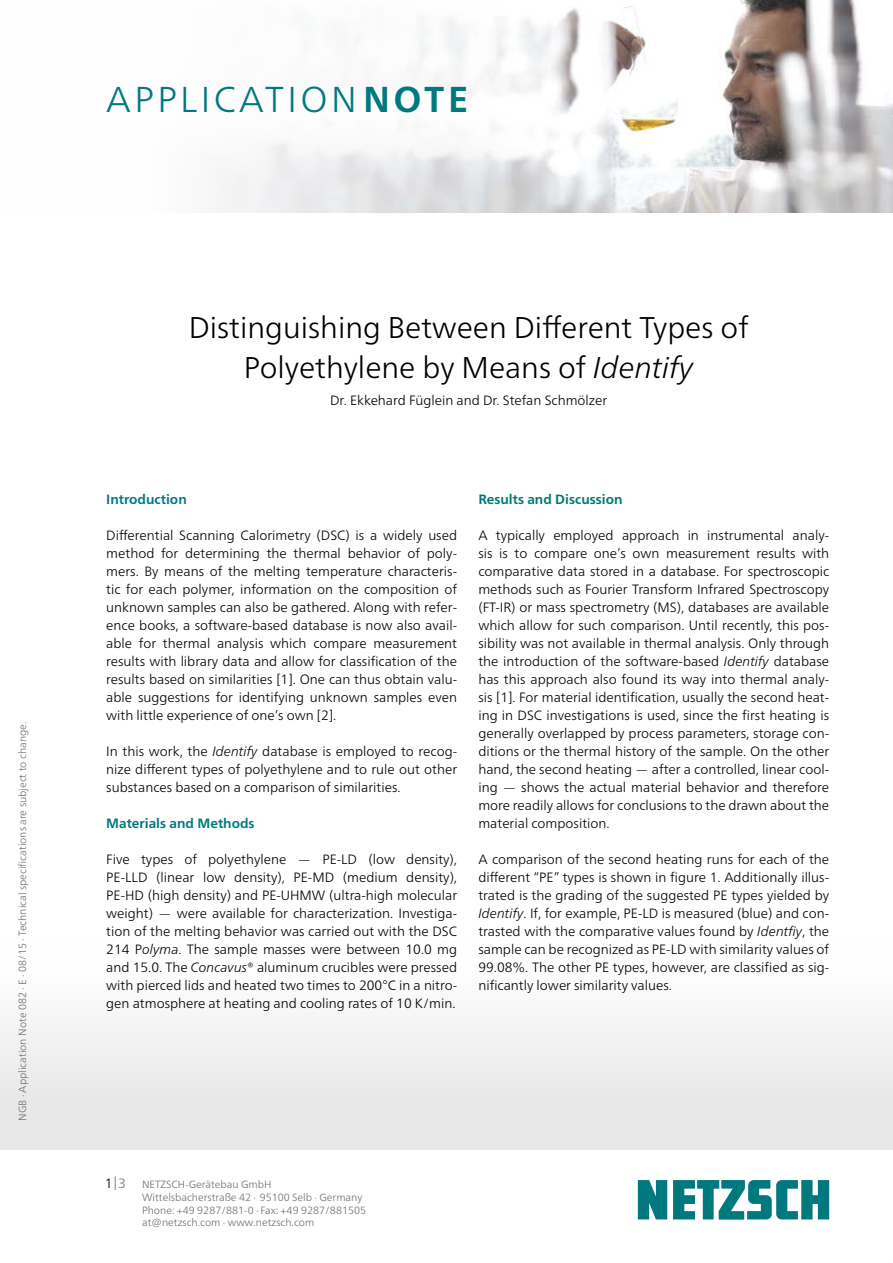
<style>
.page{position:relative;width:893px;height:1263px;background:#fff}
.page>*{position:absolute;margin:0;border:0;box-sizing:border-box;transform-origin:0 0}
.Fließtext_engl{font:300 36px "Frutiger Neue LTW1 G";letter-spacing:.095em;color:#00797e}
.D_Fließtext{font:300 30px "Frutiger Neue LTW1 G";color:#000}
.D_Fließtext-2{font:300 13.5px/18px "Frutiger Neue LTW1 G";color:#000;text-align:justify}
.D_Fließtext-3{font:700 13.5px "Frutiger Neue LTW1 G";color:#00797e}
.D_Fließtext-4{font:700 13.5px "Frutiger Neue LTW1 G";color:#007872}
.t1{font:300 13.5px "Frutiger Neue LTW1 G";color:#6f6f6e}
.E_Bildunterschrift{font:300 10.5px "Frutiger Neue LTW1 G";color:#6f6f6e}
.s1{font-weight:700}
.s2{font-style:italic}
.s3{color:#000}
</style>
<div class="page">
<img style="left:219px;top:0;width:674px;height:212px">
<svg style="left:638px;top:1180px;width:191px;height:39px"></svg>
<p class="Fließtext_engl" style="left:106px;top:78px;width:363px">APPLICATION<span class="s1">NOTE</span></p>
<p class="E_Bildunterschrift" style="left:16px;top:1121px;width:401px;rotate:-90deg">NGB · Application Note 082 · E · 08/15 · Technical specifications are subject to change.</p>
<p class="D_Fließtext" style="left:189px;top:309px;width:561px">Distinguishing Between Different Types of</p>
<p class="D_Fließtext" style="left:244px;top:349px;width:451px">Polyethylene by Means of <span class="s2">Identify</span></p>
<p class="D_Fließtext-2" style="left:330px;top:391px;width:278px">Dr. Ekkehard Füglein and Dr. Stefan Schmölzer</p>
<p class="D_Fließtext-3" style="left:106px;top:491px;width:82px">Introduction</p>
<p class="D_Fließtext-2" style="left:106px;top:526px;width:352px">Differential Scanning Calorimetry (DSC) is a widely used method for determining the thermal behavior of poly&shy;mers. By means of the melting temperature characteris&shy;tic for each polymer, information on the composition of unknown samples can also be gathered. Along with refer&shy;ence books, a software-based database is now also avail&shy;able for thermal analysis which compare measurement results with library data and allow for classification of the results based on similarities [1]. One can thus obtain valu&shy;able suggestions for identifying unknown samples even with little experience of one’s own [2].</p>
<p class="D_Fließtext-2" style="left:106px;top:742px;width:352px">In this work, the <span class="s2">Identify</span> database is employed to recog&shy;nize different types of polyethylene and to rule out other substances based on a comparison of similarities.</p>
<p class="D_Fließtext-3" style="left:106px;top:815px;width:150px">Materials and Methods</p>
<p class="D_Fließtext-2" style="left:106px;top:850px;width:352px">Five types of polyethylene — PE-LD (low density), PE-LLD (linear low density), PE-MD (medium density), PE-HD (high density) and PE-UHMW (ultra-high molecular weight) — were available for characterization. Investiga&shy;tion of the melting behavior was carried out with the DSC 214 P<span class="s2">olyma</span>. The sample masses were between 10.0 mg and 15.0. The <span class="s2">Concavus</span>® aluminum crucibles were pressed with pierced lids and heated two times to 200°C in a nitro&shy;gen atmosphere at heating and cooling rates of 10 K/min.</p>
<p class="D_Fließtext-4" style="left:478px;top:491px;width:146px">Results and Discussion</p>
<p class="D_Fließtext-2" style="left:478px;top:526px;width:352px">A typically employed approach in instrumental analy&shy;sis is to compare one’s own measurement results with comparative data stored in a database. For spectroscopic methods such as Fourier Transform Infrared Spectroscopy (FT-IR) or mass spectrometry (MS), databases are available which allow for such comparison. Until recently, this pos&shy;sibility was not available in thermal analysis. Only through the introduction of the software-based <span class="s2">Identify</span> database has this approach also found its way into thermal analy&shy;sis [1]. For material identification, usually the second heat&shy;ing in DSC investigations is used, since the first heating is generally overlapped by process parameters, storage con&shy;ditions or the thermal history of the sample. On the other hand, the second heating — after a controlled, linear cool&shy;ing — shows the actual material behavior and therefore more readily allows for conclusions to the drawn about the material composition.</p>
<p class="D_Fließtext-2" style="left:478px;top:850px;width:352px">A comparison of the second heating runs for each of the different “PE” types is shown in figure 1. Additionally illus&shy;trated is the grading of the suggested PE types yielded by <span class="s2">Identify</span>. If, for example, PE-LD is measured (blue) and con&shy;trasted with the comparative values found by <span class="s2">Identfiy</span>, the sample can be recognized as PE-LD with similarity values of 99.08%. The other PE types, however, are classified as sig&shy;nificantly lower similarity values.</p>
<p class="t1" style="left:105px;top:1175px;width:23px"><span class="s3">1</span>|3</p>
<p class="E_Bildunterschrift" style="left:142px;top:1178px;width:131px">NETZSCH-Gerätebau GmbH</p>
<p class="E_Bildunterschrift" style="left:142px;top:1191px;width:222px">Wittelsbacherstraße 42 ∙ 95100 Selb ∙ Germany</p>
<p class="E_Bildunterschrift" style="left:142px;top:1203px;width:226px">Phone: +49 9287/881-0 ∙ Fax: +49 9287/881505</p>
<p class="E_Bildunterschrift" style="left:142px;top:1216px;width:174px">at@netzsch.com ∙ www.netzsch.com</p>
</div>
